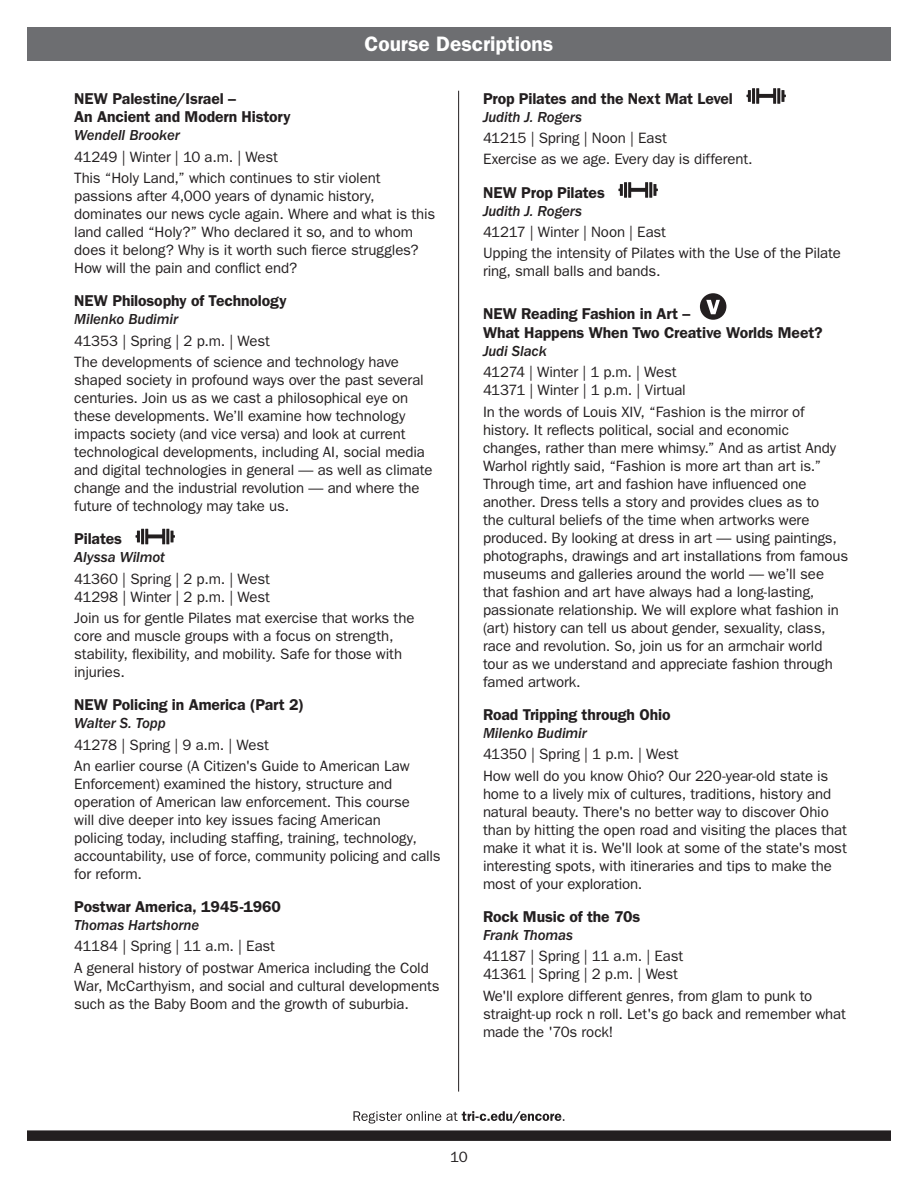
<style>
.page{position:relative;width:918px;height:1188px;background:#fff}
.page>*{position:absolute;margin:0;border:0;box-sizing:border-box;transform-origin:0 0}
.t1{font:600 21px "ITC Franklin Gothic Std";letter-spacing:-.005em;color:#fff}
.CD_-_Bold_Title{font:600 15.75px/18.9px "ITC Franklin Gothic Std";letter-spacing:-.01em;color:#231f20}
.CD_-_Description{font:15px/18px "ITC Franklin Gothic Std";letter-spacing:-.01em;color:#231f20}
.CD_-_Instructor{font:15px "ITC Franklin Gothic Std Med It";letter-spacing:-.01em;color:#231f20}
</style>
<div class="page">
<div style="left:27px;top:27px;width:864px;height:33px;background:#6d6e71"></div>
<div style="left:27px;top:1130px;width:864px;height:11px;background:#231f20"></div>
<svg style="left:353px;top:1111px;width:211px;height:13px"></svg>
<svg style="left:135px;top:529px;width:40px;height:15px"></svg>
<svg style="left:746px;top:88px;width:40px;height:16px"></svg>
<svg style="left:700px;top:293px;width:26px;height:27px"></svg>
<svg style="left:618px;top:182px;width:40px;height:16px"></svg>
<hr style="left:458px;top:91px;width:1px;height:1001px;background:#231f20">
<h1 class="t1" style="left:365px;top:31px;width:190px">Course Descriptions</h1>
<p class="CD_-_Bold_Title" style="left:74px;top:89px;width:218px">NEW Palestine/Israel –<br>An Ancient and Modern History</p>
<p class="CD_-_Instructor" style="left:74px;top:127px;width:107px">Wendell Brooker</p>
<p class="CD_-_Description" style="left:74px;top:148px;width:205px">41249 | Winter | 10 a.m. | West</p>
<p class="CD_-_Description" style="left:74px;top:169px;width:363px">This “Holy Land,” which continues to stir violent passions after 4,000 years of dynamic history, dominates our news cycle again. Where and what is this land called “Holy?” Who declared it so, and to whom does it belong? Why is it worth such fierce struggles?<br>How will the pain and conflict end?</p>
<p class="CD_-_Bold_Title" style="left:74px;top:292px;width:214px">NEW Philosophy of Technology</p>
<p class="CD_-_Instructor" style="left:74px;top:311px;width:106px">Milenko Budimir</p>
<p class="CD_-_Description" style="left:74px;top:332px;width:197px">41353 | Spring | 2 p.m. | West</p>
<p class="CD_-_Description" style="left:74px;top:353px;width:360px">The developments of science and technology have shaped society in profound ways over the past several centuries. Join us as we cast a philosophical eye on these developments. We’ll examine how technology impacts society (and vice versa) and look at current technological developments, including AI, social media and digital technologies in general — as well as climate change and the industrial revolution — and where the future of technology may take us.</p>
<p class="CD_-_Bold_Title" style="left:74px;top:529px;width:49px">Pilates</p>
<p class="CD_-_Instructor" style="left:74px;top:549px;width:92px">Alyssa Wilmot</p>
<p class="CD_-_Description" style="left:74px;top:570px;width:197px">41360 | Spring | 2 p.m. | West<br>41298 | Winter | 2 p.m. | West</p>
<p class="CD_-_Description" style="left:74px;top:609px;width:342px">Join us for gentle Pilates mat exercise that works the core and muscle groups with a focus on strength, stability, flexibility, and mobility. Safe for those with injuries.</p>
<p class="CD_-_Bold_Title" style="left:74px;top:695px;width:231px">NEW Policing in America (Part 2)</p>
<p class="CD_-_Instructor" style="left:74px;top:715px;width:93px">Walter S. Topp</p>
<p class="CD_-_Description" style="left:74px;top:736px;width:196px">41278 | Spring | 9 a.m. | West</p>
<p class="CD_-_Description" style="left:74px;top:757px;width:368px">An earlier course (A Citizen's Guide to American Law Enforcement) examined the history, structure and operation of American law enforcement. This course<br>will dive deeper into key issues facing American<br>policing today, including staffing, training, technology, accountability, use of force, community policing and calls for reform.</p>
<p class="CD_-_Bold_Title" style="left:74px;top:897px;width:208px">Postwar America, 1945-1960</p>
<p class="CD_-_Instructor" style="left:74px;top:917px;width:127px">Thomas Hartshorne</p>
<p class="CD_-_Description" style="left:74px;top:938px;width:202px">41184 | Spring | 11 a.m. | East</p>
<p class="CD_-_Description" style="left:74px;top:959px;width:367px">A general history of postwar America including the Cold<br>War, McCarthyism, and social and cultural developments such as the Baby Boom and the growth of suburbia.</p>
<p class="CD_-_Bold_Title" style="left:483px;top:89px;width:252px">Prop Pilates and the Next Mat Level</p>
<p class="CD_-_Instructor" style="left:483px;top:108px;width:101px">Judith J. Rogers</p>
<p class="CD_-_Description" style="left:483px;top:129px;width:185px">41215 | Spring | Noon | East</p>
<p class="CD_-_Description" style="left:483px;top:150px;width:271px">Exercise as we age. Every day is different.</p>
<p class="CD_-_Bold_Title" style="left:483px;top:183px;width:124px">NEW Prop Pilates</p>
<p class="CD_-_Instructor" style="left:483px;top:202px;width:101px">Judith J. Rogers</p>
<p class="CD_-_Description" style="left:483px;top:223px;width:185px">41217 | Winter | Noon | East</p>
<p class="CD_-_Description" style="left:483px;top:244px;width:359px">Upping the intensity of Pilates with the Use of the Pilate ring, small balls and bands.</p>
<p class="CD_-_Bold_Title" style="left:483px;top:304px;width:341px">NEW Reading Fashion in Art –<br>What Happens When Two Creative Worlds Meet?</p>
<p class="CD_-_Instructor" style="left:483px;top:343px;width:65px">Judi Slack</p>
<p class="CD_-_Description" style="left:483px;top:363px;width:204px">41274 | Winter | 1 p.m. | West<br>41371 | Winter | 1 p.m. | Virtual</p>
<p class="CD_-_Description" style="left:483px;top:403px;width:367px">In the words of Louis XIV, “Fashion is the mirror of history. It reflects political, social and economic changes, rather than mere whimsy.” And as artist Andy Warhol rightly said, “Fashion is more art than art is.” Through time, art and fashion have influenced one another. Dress tells a story and provides clues as to<br>the cultural beliefs of the time when artworks were produced. By looking at dress in art — using paintings, photographs, drawings and art installations from famous museums and galleries around the world — we’ll see that fashion and art have always had a long-lasting, passionate relationship. We will explore what fashion in (art) history can tell us about gender, sexuality, class, race and revolution. So, join us for an armchair world tour as we understand and appreciate fashion through famed artwork.</p>
<p class="CD_-_Bold_Title" style="left:483px;top:705px;width:189px">Road Tripping through Ohio</p>
<p class="CD_-_Instructor" style="left:483px;top:725px;width:106px">Milenko Budimir</p>
<p class="CD_-_Description" style="left:483px;top:745px;width:197px">41350 | Spring | 1 p.m. | West</p>
<p class="CD_-_Description" style="left:483px;top:767px;width:365px">How well do you know Ohio? Our 220-year-old state is home to a lively mix of cultures, traditions, history and natural beauty. There's no better way to discover Ohio than by hitting the open road and visiting the places that make it what it is. We'll look at some of the state's most interesting spots, with itineraries and tips to make the most of your exploration.</p>
<p class="CD_-_Bold_Title" style="left:483px;top:907px;width:159px">Rock Music of the 70s</p>
<p class="CD_-_Instructor" style="left:483px;top:927px;width:92px">Frank Thomas</p>
<p class="CD_-_Description" style="left:483px;top:947px;width:202px">41187 | Spring | 11 a.m. | East<br>41361 | Spring | 2 p.m. | West</p>
<p class="CD_-_Description" style="left:483px;top:987px;width:365px">We'll explore different genres, from glam to punk to straight-up rock n roll. Let's go back and remember what made the '70s rock!</p>
<p class="CD_-_Description" style="left:450px;top:1148px;width:19px">10</p>
</div>
